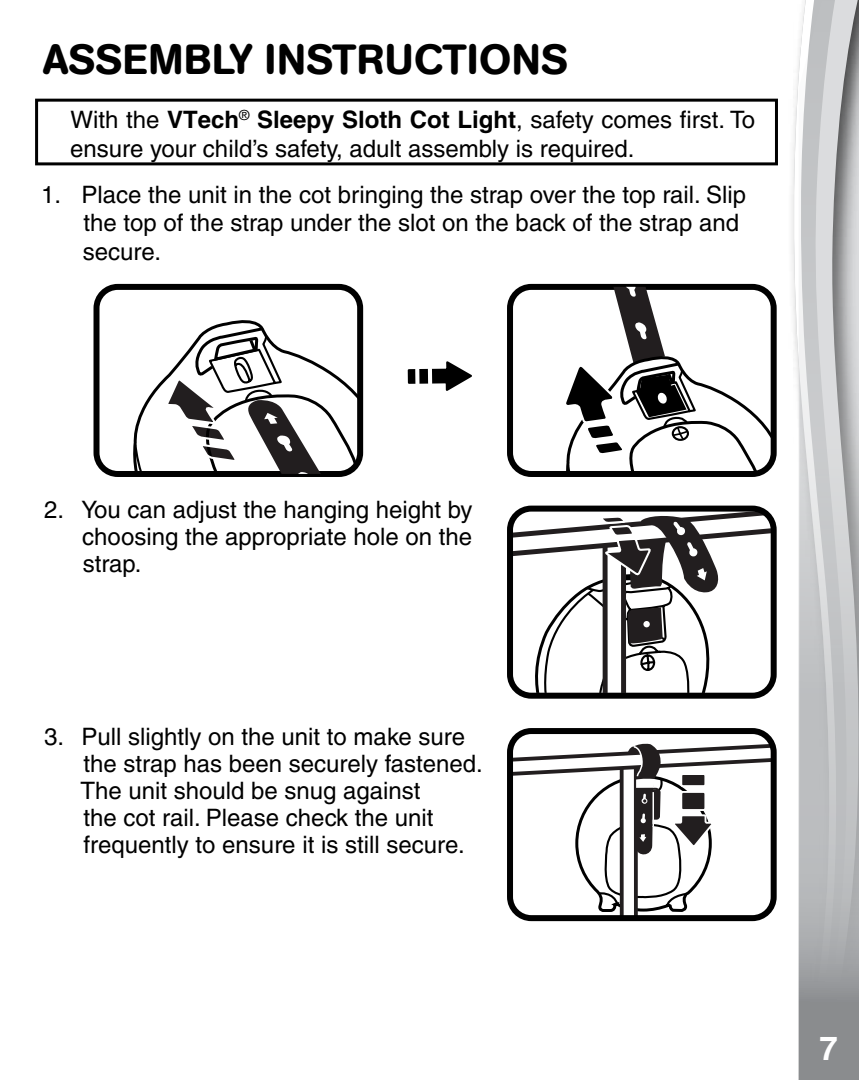
<style>
.page{position:relative;width:859px;height:1080px;background:#fff}
.page>*{position:absolute;margin:0;border:0;box-sizing:border-box;transform-origin:0 0}
.t1{font:500 42px "AG Book Rounded";letter-spacing:.02em;color:#000}
.t2{font:700 33px "Helvetica";color:#fff}
.t3{font:500 24px/27px "Helvetica";color:#000}
.s1{font-weight:700}
</style>
<div class="page">
<div style="left:35px;top:99px;width:743px;height:66px;border:3px solid #000"></div>
<svg style="left:514px;top:735px;width:256px;height:179px"></svg>
<svg style="left:514px;top:506px;width:256px;height:186px"></svg>
<svg style="left:407px;top:361px;width:65px;height:30px"></svg>
<svg style="left:415px;top:367px;width:4px;height:18px"></svg>
<hr style="left:428px;top:367px;width:4px;height:18px;background:#fff;border-radius:2px">
<div style="left:507px;top:506px;width:270px;height:193px;border:6px solid #000;border-radius:21px"></div>
<div style="left:507px;top:728px;width:270px;height:193px;border:6px solid #000;border-radius:21px"></div>
<div style="left:93px;top:284px;width:270px;height:193px;border:6px solid #000;border-radius:21px"></div>
<svg style="left:131px;top:316px;width:228px;height:158px"></svg>
<div style="left:507px;top:284px;width:270px;height:193px;border:6px solid #000;border-radius:21px"></div>
<svg style="left:564px;top:287px;width:209px;height:187px"></svg>
<svg style="left:793px;top:55px;width:6px;height:1025px"></svg>
<svg style="left:799px;top:0;width:60px;height:1080px;background:#bdbec0"></svg>
<div style="left:774px;top:1038px;width:24px;height:42px;background:#fff"></div>
<h1 class="t1" style="left:43px;top:34px;width:526px">ASSEMBLY INSTRUCTIONS</h1>
<p class="t3" style="left:70px;top:105px;width:687px;line-height:28.8px">With the <span class="s1">VTech</span><sup>®</sup> <span class="s1">Sleepy Sloth Cot Light</span>, safety comes first. To ensure your child’s safety, adult assembly is required.</p>
<p class="t3" style="left:83px;top:180px;width:665px;line-height:28.8px;text-indent:-42px">1. Place the unit in the cot bringing the strap over the top rail. Slip the top of the strap under the slot on the back of the strap and secure.</p>
<p class="t3" style="left:82px;top:496px;width:392px;text-align:justify;text-indent:-38px">2. You can adjust the hanging height by choosing the appropriate hole on the strap.</p>
<p class="t3" style="left:80px;top:723px;width:404px;text-indent:-36px">3. Pull slightly on the unit to make sure the strap has been securely fastened.<br>The unit should be snug against<br>the cot rail. Please check the unit frequently to ensure it is still secure.</p>
<h2 class="t2" style="left:820px;top:1025px;width:25px">7 <sup>7</sup>7</h2>
</div>
